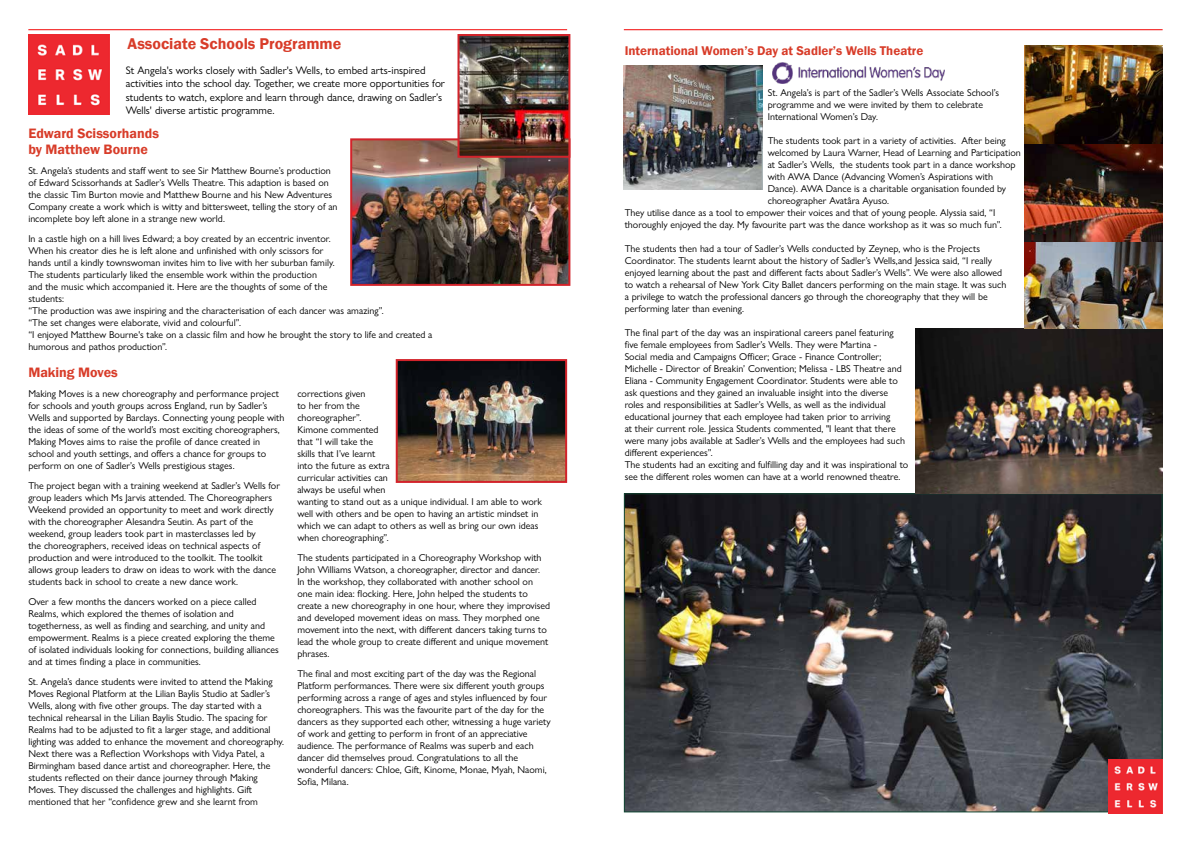
<style>
.page{position:relative;width:1191px;height:842px;background:#fff}
.page>*{position:absolute;margin:0;border:0;box-sizing:border-box;transform-origin:0 0}
.t1{font:600 16px "Franklin Gothic";color:#d83c29}
.t2{font:600 14px/16.8px "Franklin Gothic";color:#d83c29}
.t3{font:600 13px "Franklin Gothic";color:#d83c29}
.t4{font:11px/13.5px "Gill Sans Nova";color:#000}
.t5{font:10px/12px "Gill Sans Nova";color:#000}
</style>
<div class="page">
<img style="left:626px;top:495px;width:534px;height:315px">
<img style="left:773px;top:62px;width:171px;height:21px">
<img style="left:916px;top:329px;width:246px;height:164px">
<img style="left:1024px;top:45px;width:138px;height:284px">
<img style="left:624px;top:66px;width:138px;height:124px">
<img style="left:28px;top:34px;width:81px;height:81px">
<img style="left:353px;top:141px;width:214px;height:142px">
<div style="left:350px;top:138px;width:220px;height:148px;border:2px solid #d2232a"></div>
<img style="left:460px;top:37px;width:107px;height:118px">
<div style="left:457px;top:34px;width:113px;height:124px;border:2px solid #d2232a"></div>
<hr style="left:624px;top:29px;width:538px;height:1px;background:#f20505">
<hr style="left:28px;top:29px;width:539px;height:1px;background:#f20505">
<img style="left:1108px;top:760px;width:54px;height:54px">
<img style="left:399px;top:362px;width:165px;height:118px">
<div style="left:396px;top:359px;width:171px;height:124px;border:2px solid #d2232a"></div>
<h1 class="t1" style="left:128px;top:34px;width:215px">Associate Schools Programme</h1>
<p class="t4" style="left:126px;top:63px;width:321px">St Angela's works closely with Sadler's Wells, to embed arts-inspired activities into the school day. Together, we create more opportunities for students to watch, explore and learn through dance, drawing on Sadler’s Wells' diverse artistic programme.</p>
<h2 class="t2" style="left:28px;top:125px;width:132px">Edward Scissorhands by Matthew Bourne</h2>
<p class="t5" style="left:28px;top:165px;width:311px">St. Angela’s students and staff went to see Sir Matthew Bourne’s production of Edward Scissorhands at Sadler’s Wells Theatre. This adaption is based on the classic Tim Burton movie and Matthew Bourne and his New Adventures Company create a work which is witty and bittersweet, telling the story of an incomplete boy left alone in a strange new world.</p>
<p class="t5" style="left:28px;top:233px;width:405px">In a castle high on a hill lives Edward; a boy created by an eccentric inventor.<br>When his creator dies he is left alone and unfinished with only scissors for<br>hands until a kindly townswoman invites him to live with her suburban family.<br>The students particularly liked the ensemble work within the production<br>and the music which accompanied it. Here are the thoughts of some of the<br>students:<br>“The production was awe inspiring and the characterisation of each dancer was amazing”.<br>“The set changes were elaborate, vivid and colourful”.<br>“I enjoyed Matthew Bourne's take on a classic film and how he brought the story to life and created a humorous and pathos production”.</p>
<h2 class="t2" style="left:28px;top:364px;width:91px">Making Moves</h2>
<p class="t5" style="left:28px;top:388px;width:258px">Making Moves is a new choreography and performance project for schools and youth groups across England, run by Sadler’s Wells and supported by Barclays. Connecting young people with the ideas of some of the world’s most exciting choreographers, Making Moves aims to raise the profile of dance created in school and youth settings, and offers a chance for groups to perform on one of Sadler’s Wells prestigious stages.</p>
<p class="t5" style="left:28px;top:480px;width:253px">The project began with a training weekend at Sadler’s Wells for group leaders which Ms Jarvis attended. The Choreographers Weekend provided an opportunity to meet and work directly with the choreographer Alesandra Seutin. As part of the weekend, group leaders took part in masterclasses led by<br>the choreographers, received ideas on technical aspects of production and were introduced to the toolkit. The toolkit allows group leaders to draw on ideas to work with the dance students back in school to create a new dance work.</p>
<p class="t5" style="left:28px;top:596px;width:252px">Over a few months the dancers worked on a piece called Realms, which explored the themes of isolation and togetherness, as well as finding and searching, and unity and empowerment. Realms is a piece created exploring the theme of isolated individuals looking for connections, building alliances and at times finding a place in communities.</p>
<p class="t5" style="left:28px;top:676px;width:257px">St. Angela’s dance students were invited to attend the Making Moves Regional Platform at the Lilian Baylis Studio at Sadler’s Wells, along with five other groups. The day started with a technical rehearsal in the Lilian Baylis Studio. The spacing for Realms had to be adjusted to fit a larger stage, and additional lighting was added to enhance the movement and choreography.<br>Next there was a Reflection Workshops with Vidya Patel, a Birmingham based dance artist and choreographer. Here, the students reflected on their dance journey through Making Moves. They discussed the challenges and highlights. Gift mentioned that her “confidence grew and she learnt from</p>
<p class="t5" style="left:297px;top:388px;width:246px">corrections given<br>to her from the<br>choreographer”.<br>Kimone commented<br>that “I will take the<br>skills that I’ve learnt<br>into the future as extra<br>curricular activities can<br>always be useful when<br>wanting to stand out as a unique individual. I am able to work well with others and be open to having an artistic mindset in which we can adapt to others as well as bring our own ideas when choreographing”.</p>
<p class="t5" style="left:297px;top:552px;width:254px">The students participated in a Choreography Workshop with John Williams Watson, a choreographer, director and dancer.<br>In the workshop, they collaborated with another school on one main idea: flocking. Here, John helped the students to create a new choreography in one hour, where they improvised and developed movement ideas on mass. They morphed one movement into the next, with different dancers taking turns to lead the whole group to create different and unique movement phrases.</p>
<p class="t5" style="left:297px;top:668px;width:255px">The final and most exciting part of the day was the Regional Platform performances. There were six different youth groups performing across a range of ages and styles influenced by four choreographers. This was the favourite part of the day for the dancers as they supported each other, witnessing a huge variety of work and getting to perform in front of an appreciative audience. The performance of Realms was superb and each dancer did themselves proud. Congratulations to all the wonderful dancers: Chloe, Gift, Kinome, Monae, Myah, Naomi, Sofia, Milana.</p>
<h3 class="t3" style="left:624px;top:42px;width:300px">International Women’s Day at Sadler’s Wells Theatre</h3>
<p class="t5" style="left:767px;top:86px;width:233px">St. Angela’s is part of the Sadler’s Wells Associate School’s programme and we were invited by them to celebrate<br>International Women’s Day.</p>
<p class="t5" style="left:767px;top:134px;width:239px">The students took part in a variety of activities. After being</p>
<p class="t5" style="left:767px;top:146px;width:254px">welcomed by Laura Warner, Head of Learning and Participation</p>
<p class="t5" style="left:767px;top:158px;width:249px">at Sadler’s Wells, the students took part in a dance workshop</p>
<p class="t5" style="left:767px;top:170px;width:227px">with AWA Dance (Advancing Women’s Aspirations with</p>
<p class="t5" style="left:767px;top:182px;width:240px">Dance). AWA Dance is a charitable organisation founded by</p>
<p class="t5" style="left:767px;top:194px;width:123px">choreographer Avatâra Ayuso.</p>
<p class="t5" style="left:624px;top:206px;width:372px">They utilise dance as a tool to empower their voices and that of young people. Alyssia said, “I</p>
<p class="t5" style="left:624px;top:218px;width:378px">thoroughly enjoyed the day. My favourite part was the dance workshop as it was so much fun”.</p>
<p class="t5" style="left:624px;top:242px;width:383px">The students then had a tour of Sadler’s Wells conducted by Zeynep, who is the Projects Coordinator. The students learnt about the history of Sadler’s Wells,and Jessica said, “I really enjoyed learning about the past and different facts about Sadler’s Wells”. We were also allowed to watch a rehearsal of New York City Ballet dancers performing on the main stage. It was such a privilege to watch the professional dancers go through the choreography that they will be performing later than evening.</p>
<p class="t5" style="left:624px;top:326px;width:285px">The final part of the day was an inspirational careers panel featuring five female employees from Sadler’s Wells. They were Martina -<br>Social media and Campaigns Officer; Grace - Finance Controller; Michelle - Director of Breakin’ Convention; Melissa - LBS Theatre and Eliana - Community Engagement Coordinator. Students were able to ask questions and they gained an invaluable insight into the diverse roles and responsibilities at Sadler’s Wells, as well as the individual educational journey that each employee had taken prior to arriving<br>at their current role. Jessica Students commented, "I leant that there were many jobs available at Sadler’s Wells and the employees had such different experiences”.<br>The students had an exciting and fulfilling day and it was inspirational to see the different roles women can have at a world renowned theatre.</p>
</div>
